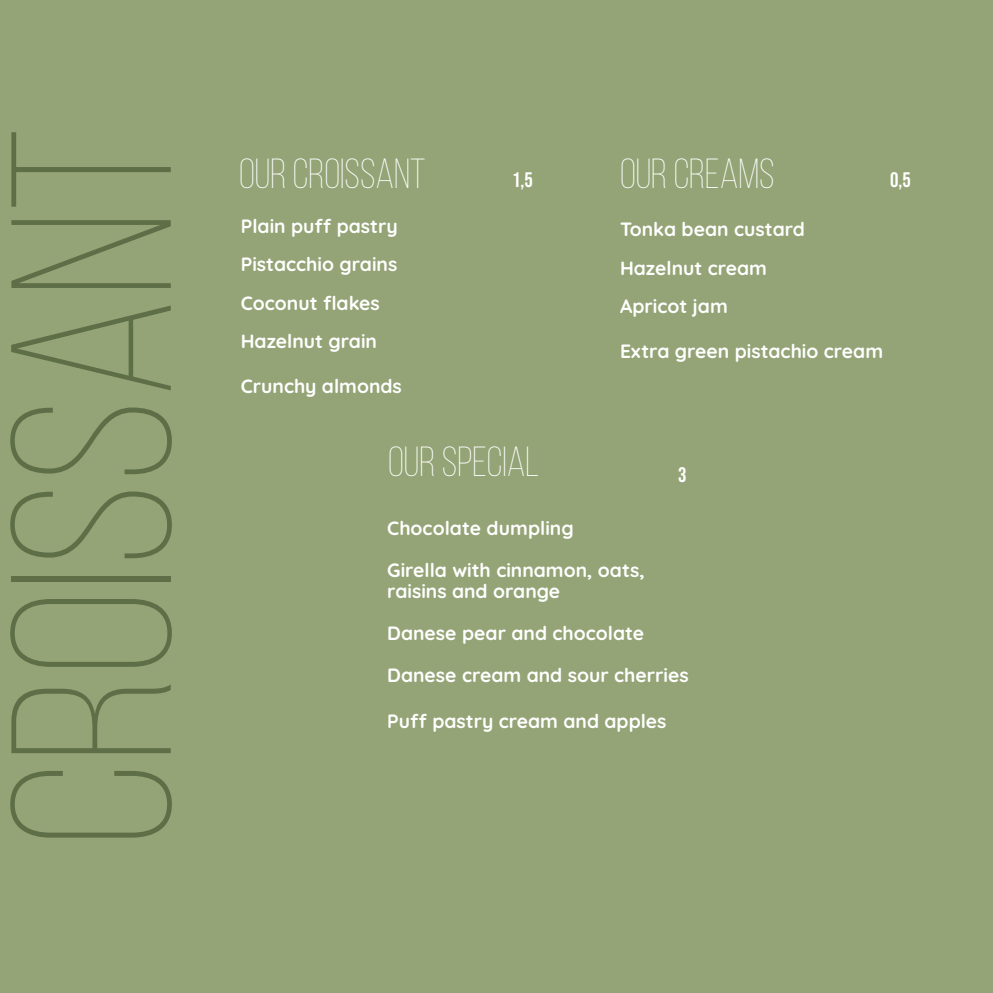
<style>
.page{position:relative;width:993px;height:993px;background:#fff}
.page>*{position:absolute;margin:0;border:0;box-sizing:border-box;transform-origin:0 0}
.t1{font:300 227.5px "Bebas Neue";color:#5e6f48}
.t2{font:300 42px "Bebas Neue";color:#fff}
.t3{font:21px "Bebas Neue";color:#fff}
.t4{font:700 19.25px/38.5px "Quicksand";color:#fff}
</style>
<div class="page">
<div style="left:0;top:0;width:992px;height:992px;background:#94a476"></div>
<h1 class="t1" style="left:-28px;top:846px;width:720px;rotate:-90deg">CROISSANT</h1>
<h2 class="t2" style="left:239px;top:151px;width:188px">OUR CROISSANT</h2>
<p class="t4" style="left:241px;top:205px;width:158px">Plain puff pastry<br>Pistacchio grains<br>Coconut flakes<br>Hazelnut grain</p>
<p class="t4" style="left:241px;top:365px;width:162px">Crunchy almonds</p>
<p class="t3" style="left:512px;top:168px;width:22px">1,5</p>
<h2 class="t2" style="left:619px;top:151px;width:156px">OUR CREAMS</h2>
<p class="t3" style="left:889px;top:168px;width:22px">0,5</p>
<p class="t4" style="left:619px;top:208px;width:186px">Tonka bean custard<br>Hazelnut cream<br>Apricot jam</p>
<p class="t4" style="left:619px;top:329px;width:264px">Extra green pistachio cream</p>
<h2 class="t2" style="left:388px;top:439px;width:153px">OUR SPECIAL</h2>
<p class="t3" style="left:677px;top:462px;width:10px">3</p>
<p class="t4" style="left:387px;top:504px;width:259px;line-height:42px">Chocolate dumpling<br>Girella with cinnamon, oats,</p>
<p class="t4" style="left:387px;top:567px;width:303px;line-height:42px">raisins and orange<br>Danese pear and chocolate<br>Danese cream and sour cherries</p>
<p class="t4" style="left:387px;top:699px;width:280px">Puff pastry cream and apples</p>
</div>
